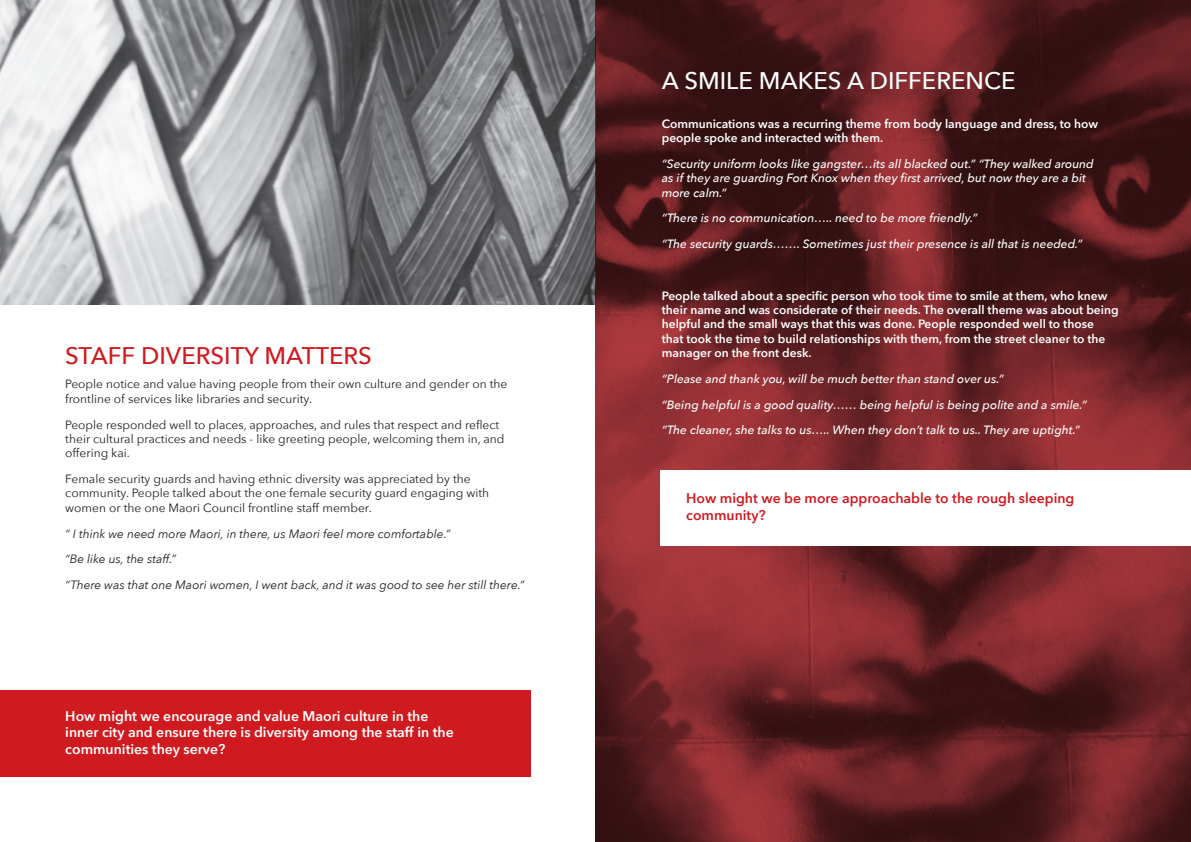
<style>
.page{position:relative;width:1191px;height:842px;background:#fff}
.page>*{position:absolute;margin:0;border:0;box-sizing:border-box;transform-origin:0 0}
.t1{font:500 24px "Avenir Next";color:#fff}
.t2{font:500 24px "Avenir Next";color:#cf1a20}
.t3{font:600 14px/16.8px "Avenir Next";color:#fff}
.t4{font:600 14px/16.8px "Avenir Next";color:#cf1a20}
.t5{font:italic 500 12px/25.7px "Avenir Next";color:#fff}
.t6{font:12px/14.4px "Avenir Next";color:#231f20}
.t7{font:600 12px/14.4px "Avenir Next";color:#fff}
.t8{font:italic 12px/25.7px "Avenir Next";color:#231f20}
</style>
<div class="page">
<img style="left:0;top:0;width:595px;height:305px">
<svg style="left:595px;top:0;width:596px;height:842px;background:#652124"></svg>
<div style="left:0;top:690px;width:530px;height:87px;background:#cf1a20"></div>
<div style="left:660px;top:471px;width:531px;height:75px;background:#fff"></div>
<h1 class="t2" style="left:65px;top:335px;width:308px">STAFF DIVERSITY MATTERS</h1>
<p class="t6" style="left:65px;top:376px;width:443px">People notice and value having people from their own culture and gender on the frontline of services like libraries and security.</p>
<p class="t6" style="left:65px;top:417px;width:441px">People responded well to places, approaches, and rules that respect and reflect their cultural practices and needs - like greeting people, welcoming them in, and offering kai.</p>
<p class="t6" style="left:65px;top:471px;width:425px">Female security guards and having ethnic diversity was appreciated by the community. People talked about the one female security guard engaging with women or the one Maori Council frontline staff member.</p>
<p class="t8" style="left:65px;top:520px;width:461px">“ I think we need more Maori, in there, us Maori feel more comfortable.”<br>“Be like us, the staff.”<br>“There was that one Maori women, I went back, and it was good to see her still there.”</p>
<p class="t3" style="left:65px;top:707px;width:390px">How might we encourage and value Maori culture in the inner city and ensure there is diversity among the staff in the communities they serve?</p>
<h1 class="t1" style="left:662px;top:60px;width:355px">A SMILE MAKES A DIFFERENCE</h1>
<p class="t7" style="left:662px;top:116px;width:438px">Communications was a recurring theme from body language and dress, to how people spoke and interacted with them.</p>
<p class="t5" style="left:662px;top:156px;width:433px;line-height:14.4px">“Security uniform looks like gangster…its all blacked out.” “They walked around as if they are guarding Fort Knox when they first arrived, but now they are a bit more calm.”</p>
<p class="t5" style="left:662px;top:205px;width:422px">“There is no communication….. need to be more friendly.”<br>“The security guards……. Sometimes just their presence is all that is needed.”</p>
<p class="t7" style="left:662px;top:288px;width:458px">People talked about a specific person who took time to smile at them, who knew their name and was considerate of their needs. The overall theme was about being helpful and the small ways that this was done. People responded well to those<br>that took the time to build relationships with them, from the street cleaner to the manager on the front desk.</p>
<p class="t5" style="left:662px;top:365px;width:426px">“Please and thank you, will be much better than stand over us.”<br>“Being helpful is a good quality…… being helpful is being polite and a smile.” “The cleaner, she talks to us….. When they don’t talk to us.. They are uptight.”</p>
<p class="t4" style="left:686px;top:490px;width:390px">How might we be more approachable to the rough sleeping community?</p>
</div>
